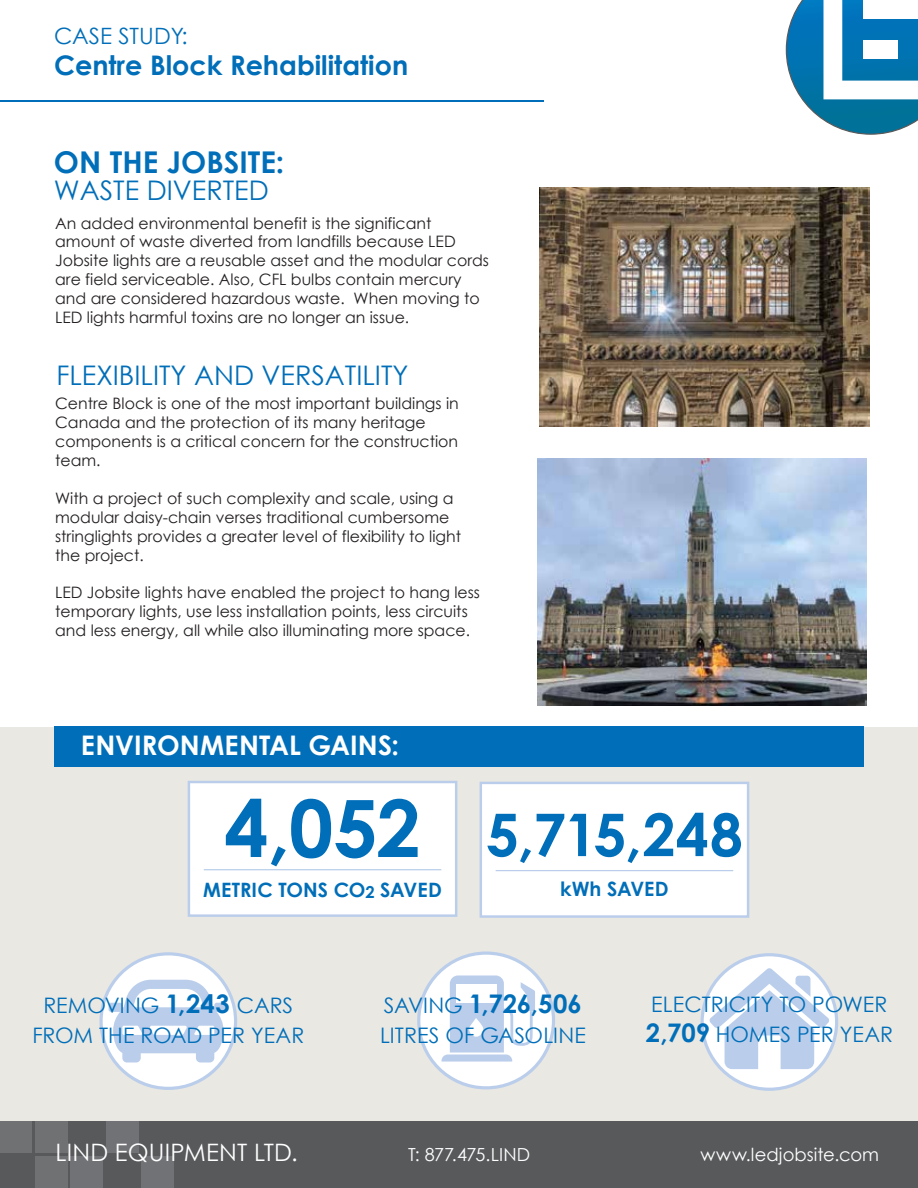
<style>
.page{position:relative;width:918px;height:1188px;background:#fff}
.page>*{position:absolute;margin:0;border:0;box-sizing:border-box;transform-origin:0 0}
.t1{font:700 79.2px "Century Gothic";color:#006eb8}
.t2{font:700 58.95px "Century Gothic";letter-spacing:-.015em;color:#006eb8}
.t3{font:700 30px "Century Gothic";color:#006eb8}
.t4{font:27px "Century Gothic";color:#006eb8}
.t5{font:700 27px "Century Gothic";color:#006eb8}
.t6{font:700 27px "Century Gothic";color:#fff}
.t7{font:700 25.65px "Century Gothic";color:#006eb8}
.t8{font:24px "Century Gothic";letter-spacing:.005em;color:#fff}
.t9{font:22.5px "Century Gothic";color:#006eb8}
.t10{font:21.45px "Century Gothic";letter-spacing:.005em;color:#006eb8}
.t11{font:21.3px/29.8px "Century Gothic";color:#006eb8;text-align:center}
.t12{font:700 19.8px "Century Gothic";color:#006eb8}
.t13{font:18px "Century Gothic";letter-spacing:.005em;color:#fff}
.t14{font:15.75px/18.9px "Century Gothic";color:#231f20}
.s1{font-weight:700;font-size:25.65px}
.s2{font-weight:400;font-size:21.45px}
</style>
<div class="page">
<hr style="left:0;top:101px;width:543px;height:1px;background:#006eb8">
<svg style="left:786px;top:0;width:132px;height:135px"></svg>
<div style="left:863px;top:40px;width:35px;height:19px;background:#fff"></div>
<div style="left:863px;top:0;width:55px;height:19px;background:#fff"></div>
<div style="left:0;top:1121px;width:918px;height:67px;background:#58595b"></div>
<div style="left:106px;top:1121px;width:32px;height:32px;background:#717275"></div>
<div style="left:71px;top:1156px;width:32px;height:32px;background:#717275"></div>
<div style="left:142px;top:1156px;width:32px;height:32px;background:#717275"></div>
<div style="left:0;top:1121px;width:32px;height:32px;background:#707173"></div>
<div style="left:35px;top:1121px;width:33px;height:32px;background:#707173"></div>
<div style="left:35px;top:1156px;width:33px;height:32px;background:#707173"></div>
<img style="left:540px;top:188px;width:330px;height:239px">
<div style="left:0;top:727px;width:918px;height:394px;background:#eae8e3"></div>
<div style="left:54px;top:726px;width:810px;height:41px;background:#006eb8"></div>
<div style="left:188px;top:781px;width:269px;height:136px;background:#fff;border:2px solid #baceeb"></div>
<div style="left:101px;top:954px;width:135px;height:134px;background:#fff;border-radius:50%"></div>
<div style="left:99px;top:952px;width:138px;height:138px;border:3px solid #baceeb;border-radius:50%"></div>
<svg style="left:109px;top:980px;width:119px;height:83px"></svg>
<div style="left:702px;top:955px;width:135px;height:134px;background:#fff;border-radius:50%"></div>
<div style="left:701px;top:953px;width:137px;height:138px;border:3px solid #baceeb;border-radius:50%"></div>
<svg style="left:709px;top:968px;width:121px;height:101px"></svg>
<hr style="left:204px;top:869px;width:237px;height:1px;background:#baceeb">
<div style="left:480px;top:782px;width:269px;height:136px;background:#fff;border:2px solid #baceeb"></div>
<hr style="left:496px;top:870px;width:237px;height:1px;background:#baceeb">
<img style="left:537px;top:459px;width:330px;height:247px">
<div style="left:419px;top:953px;width:135px;height:135px;background:#fff;border-radius:50%"></div>
<div style="left:417px;top:951px;width:138px;height:138px;border:3px solid #baceeb;border-radius:50%"></div>
<svg style="left:442px;top:975px;width:93px;height:87px"></svg>
<h3 class="t9" style="left:54px;top:20px;width:135px">CASE STUDY:</h3>
<h3 class="t5" style="left:54px;top:45px;width:356px">Centre Block Rehabilitation</h3>
<h3 class="t3" style="left:54px;top:140px;width:232px">ON THE JOBSITE:</h3>
<h3 class="t4" style="left:54px;top:172px;width:216px">WASTE DIVERTED</h3>
<p class="t14" style="left:55px;top:213px;width:435px">An added environmental benefit is the significant amount of waste diverted from landfills because LED Jobsite lights are a reusable asset and the modular cords are field serviceable. Also, CFL bulbs contain mercury and are considered hazardous waste. When moving to LED lights harmful toxins are no longer an issue.</p>
<h3 class="t4" style="left:56px;top:356px;width:354px">FLEXIBILITY AND VERSATILITY</h3>
<p class="t14" style="left:55px;top:394px;width:405px">Centre Block is one of the most important buildings in Canada and the protection of its many heritage components is a critical concern for the construction team.</p>
<p class="t14" style="left:55px;top:488px;width:407px">With a project of such complexity and scale, using a modular daisy-chain verses traditional cumbersome stringlights provides a greater level of flexibility to light the project.</p>
<p class="t14" style="left:55px;top:583px;width:426px">LED Jobsite lights have enabled the project to hang less temporary lights, use less installation points, less circuits and less energy, all while also illuminating more space.</p>
<h3 class="t6" style="left:81px;top:725px;width:320px">ENVIRONMENTAL GAINS:</h3>
<h1 class="t1" style="left:224px;top:768px;width:198px">4,052</h1>
<p class="t12" style="left:203px;top:874px;width:240px">METRIC TONS CO<sub>2</sub> SAVED</p>
<h2 class="t2" style="left:486px;top:790px;width:258px">5,715,248</h2>
<p class="t12" style="left:560px;top:873px;width:110px">kWh SAVED</p>
<h3 class="t11" style="left:32px;top:990px;width:274px">REMOVING <span class="s1">1,243</span> CARS<br>FROM THE ROAD PER YEAR</h3>
<h3 class="t11" style="left:646px;top:990px;width:249px;text-align:left">ELECTRICITY TO POWER<br><span class="s1">2,709</span> HOMES PER YEAR</h3>
<h3 class="t7" style="left:384px;top:984px;width:200px"><span class="s2">SAVING</span> 1,726,506</h3>
<h3 class="t10" style="left:380px;top:1020px;width:207px">LITRES OF GASOLINE</h3>
<h3 class="t8" style="left:56px;top:1136px;width:244px">LIND EQUIPMENT LTD.</h3>
<p class="t13" style="left:408px;top:1142px;width:124px">T: 877.475.LIND</p>
<p class="t13" style="left:700px;top:1142px;width:180px">www.ledjobsite.com</p>
</div>
